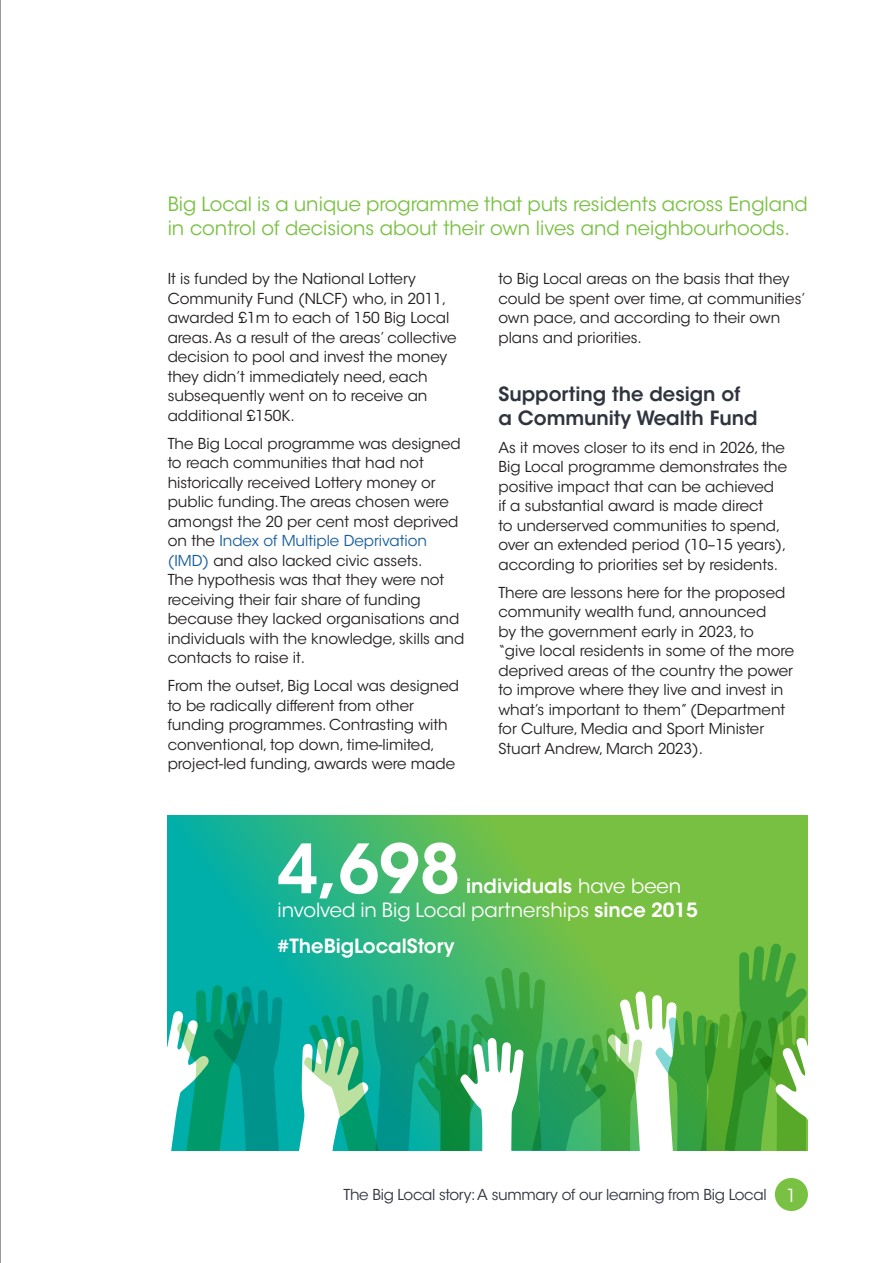
<style>
.page{position:relative;width:893px;height:1263px;background:#fff}
.page>*{position:absolute;margin:0;border:0;box-sizing:border-box;transform-origin:0 0}
.t1{font:600 67.35px "ITC Avant Garde Std";color:#fff}
.t2{font:19.5px/24px "ITC Avant Garde Std";color:#79c142}
.t3{font:19.5px/24px "ITC Avant Garde Std";color:#fff}
.t4{font:600 19.5px/24px "ITC Avant Garde Std";color:#30343e}
.t5{font:600 19.5px "ITC Avant Garde Std";color:#fff}
.t6{font:15px/19.5px "ITC Avant Garde Std";color:#231f20}
.t7{font:15px "ITC Avant Garde Std";letter-spacing:-.02em;color:#30343e}
.s1{color:#175d9e}
.s2{font-weight:600}
.s3{font-size:18px;color:#fff}
</style>
<div class="page">
<div style="left:775px;top:1178px;width:33px;height:33px;background:#79c142;border-radius:50%"></div>
<svg style="left:168px;top:815px;width:640px;height:335px;background:#49b969"></svg>
<svg style="left:168px;top:985px;width:114px;height:165px;background:#1da894"></svg>
<svg style="left:298px;top:943px;width:510px;height:207px;background:#55b66f"></svg>
<h2 class="t2" style="left:168px;top:194px;width:642px">Big Local is a unique programme that puts residents across England in control of decisions about their own lives and neighbourhoods.</h2>
<p class="t6" style="left:168px;top:271px;width:290px">It is funded by the National Lottery Community Fund (NLCF) who, in 2011, awarded £1m to each of 150 Big Local areas. As a result of the areas’ collective decision to pool and invest the money they didn’t immediately need, each subsequently went on to receive an additional £150K.</p>
<p class="t6" style="left:168px;top:435px;width:298px">The Big Local programme was designed to reach communities that had not historically received Lottery money or public funding. The areas chosen were amongst the 20 per cent most deprived on the <span class="s1">Index of Multiple Deprivation (IMD)</span> and also lacked civic assets.<br>The hypothesis was that they were not receiving their fair share of funding because they lacked organisations and individuals with the knowledge, skills and contacts to raise it.</p>
<p class="t6" style="left:168px;top:678px;width:293px">From the outset, Big Local was designed to be radically different from other funding programmes. Contrasting with conventional, top down, time-limited, project-led funding, awards were made</p>
<p class="t6" style="left:498px;top:271px;width:309px">to Big Local areas on the basis that they could be spent over time, at communities’ own pace, and according to their own plans and priorities.</p>
<h2 class="t4" style="left:498px;top:384px;width:261px">Supporting the design of a Community Wealth Fund</h2>
<p class="t6" style="left:498px;top:439px;width:290px">As it moves closer to its end in 2026, the Big Local programme demonstrates the positive impact that can be achieved<br>if a substantial award is made direct<br>to underserved communities to spend, over an extended period (10–15 years), according to priorities set by residents.</p>
<p class="t6" style="left:498px;top:584px;width:297px">There are lessons here for the proposed community wealth fund, announced<br>by the government early in 2023, to “give local residents in some of the more deprived areas of the country the power to improve where they live and invest in what’s important to them” (Department for Culture, Media and Sport Minister Stuart Andrew, March 2023).</p>
<h1 class="t1" style="left:278px;top:842px;width:184px">4,698</h1>
<h2 class="t3" style="left:278px;top:876px;width:422px;text-indent:188px"><span class="s2">individuals</span> have been involved in Big Local partnerships <span class="s2">since 2015</span></h2>
<h2 class="t5" style="left:278px;top:938px;width:178px">#TheBigLocalStory</h2>
<p class="t7" style="left:343px;top:1188px;width:455px">The Big Local story: A summary of our learning from Big Local <span class="s3">1</span></p>
</div>
